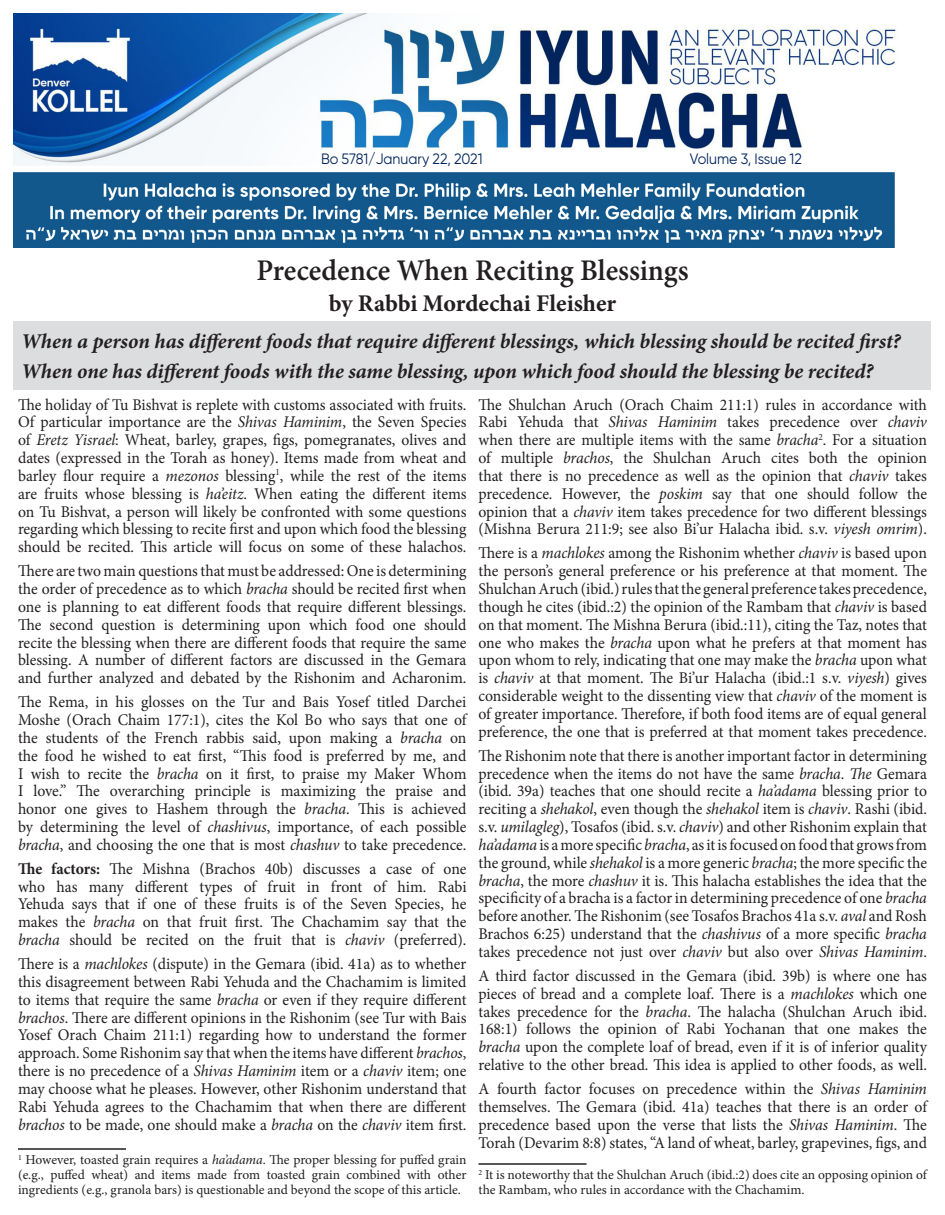
<style>
.page{position:relative;width:945px;height:1215px;background:#fff}
.page>*{position:absolute;margin:0;border:0;box-sizing:border-box;transform-origin:0 0}
.t1{font:600 30px "Minion Pro";color:#231f20;scale:.96 1}
.t2{font:700 24px "Minion Pro";letter-spacing:-.005em;color:#231f20}
.t3{font:italic 700 21px "Minion Pro";letter-spacing:-.005em;color:#231f20}
.t4{font:16.35px/17.9px "Minion Pro";letter-spacing:-.005em;color:#231f20;text-align:justify;scale:.96 1}
.t5{font:15px "Gilroy";color:#02255d;scale:.95 1}
.t6{font:13.5px/15px "Minion Pro";letter-spacing:-.005em;color:#231f20;text-align:justify}
.s1{font-style:italic}
.s2{font-weight:700}
</style>
<div class="page">
<div style="left:14px;top:321px;width:918px;height:69px;background:#dcdddf"></div>
<hr style="left:18px;top:1148px;width:108px;height:2px;background:#231f20">
<hr style="left:478px;top:1163px;width:108px;height:2px;background:#231f20">
<img style="left:14px;top:14px;width:882px;height:234px">
<p class="t5" style="left:321px;top:150px;width:172px">Bo 5781/January 22, 2021</p>
<p class="t5" style="left:690px;top:150px;width:119px">Volume 3, Issue 12</p>
<p class="t1" style="left:256px;top:249px;width:452px">Precedence When Reciting Blessings</p>
<p class="t2" style="left:329px;top:287px;width:289px">by Rabbi Mordechai Fleisher</p>
<p class="t3" style="left:21px;top:327px;width:881px">When a person has different foods that require different blessings, which blessing should be recited first?</p>
<p class="t3" style="left:21px;top:357px;width:854px">When one has different foods with the same blessing, upon which food should the blessing be recited?</p>
<p class="t4" style="left:18px;top:395px;width:469px">The holiday of Tu Bishvat is replete with customs associated with fruits.<br>Of particular importance are the <span class="s1">Shivas Haminim</span>, the Seven Species of <span class="s1">Eretz Yisrael</span>: Wheat, barley, grapes, figs, pomegranates, olives and dates (expressed in the Torah as honey). Items made from wheat and barley flour require a <span class="s1">mezonos</span> blessing<sup>1</sup>, while the rest of the items are fruits whose blessing is <span class="s1">ha’eitz</span>. When eating the different items on Tu Bishvat, a person will likely be confronted with some questions regarding which blessing to recite first and upon which food the blessing should be recited. This article will focus on some of these halachos.</p>
<p class="t4" style="left:18px;top:562px;width:469px">There are two main questions that must be addressed: One is determining the order of precedence as to which <span class="s1">bracha</span> should be recited first when one is planning to eat different foods that require different blessings.<br>The second question is determining upon which food one should recite the blessing when there are different foods that require the same blessing. A number of different factors are discussed in the Gemara and further analyzed and debated by the Rishonim and Acharonim.</p>
<p class="t4" style="left:18px;top:693px;width:469px">The Rema, in his glosses on the Tur and Bais Yosef titled Darchei Moshe (Orach Chaim 177:1), cites the Kol Bo who says that one of the students of the French rabbis said, upon making a <span class="s1">bracha</span> on the food he wished to eat first, “This food is preferred by me, and I wish to recite the <span class="s1">bracha</span> on it first, to praise my Maker Whom I love.” The overarching principle is maximizing the praise and honor one gives to Hashem through the <span class="s1">bracha</span>. This is achieved by determining the level of <span class="s1">chashivus</span>, importance, of each possible <span class="s1">bracha</span>, and choosing the one that is most <span class="s1">chashuv</span> to take precedence.</p>
<p class="t4" style="left:18px;top:860px;width:469px"><span class="s2">The factors:</span> The Mishna (Brachos 40b) discusses a case of one who has many different types of fruit in front of him. Rabi Yehuda says that if one of these fruits is of the Seven Species, he makes the <span class="s1">bracha</span> on that fruit first. The Chachamim say that the <span class="s1">bracha</span> should be recited on the fruit that is <span class="s1">chaviv</span> (preferred).</p>
<p class="t4" style="left:18px;top:955px;width:469px">There is a <span class="s1">machlokes</span> (dispute) in the Gemara (ibid. 41a) as to whether this disagreement between Rabi Yehuda and the Chachamim is limited to items that require the same <span class="s1">bracha</span> or even if they require different <span class="s1">brachos</span>. There are different opinions in the Rishonim (see Tur with Bais Yosef Orach Chaim 211:1) regarding how to understand the former approach. Some Rishonim say that when the items have different <span class="s1">brachos</span>, there is no precedence of a <span class="s1">Shivas Haminim</span> item or a <span class="s1">chaviv</span> item; one may choose what he pleases. However, other Rishonim understand that Rabi Yehuda agrees to the Chachamim that when there are different <span class="s1">brachos</span> to be made, one should make a <span class="s1">bracha</span> on the <span class="s1">chaviv</span> item first.</p>
<p class="t6" style="left:18px;top:1152px;width:450px"><sup>1</sup> However, toasted grain requires a <span class="s1">ha’adama</span>. The proper blessing for puffed grain (e.g., puffed wheat) and items made from toasted grain combined with other ingredients (e.g., granola bars) is questionable and beyond the scope of this article.</p>
<p class="t4" style="left:478px;top:395px;width:469px">The Shulchan Aruch (Orach Chaim 211:1) rules in accordance with Rabi Yehuda that <span class="s1">Shivas Haminim</span> takes precedence over <span class="s1">chaviv </span>when there are multiple items with the same <span class="s1">bracha</span><sup>2</sup>. For a situation of multiple <span class="s1">brachos</span>, the Shulchan Aruch cites both the opinion that there is no precedence as well as the opinion that <span class="s1">chaviv</span> takes precedence. However, the <span class="s1">poskim</span> say that one should follow the opinion that a <span class="s1">chaviv</span> item takes precedence for two different blessings (Mishna Berura 211:9; see also Bi’ur Halacha ibid. s.v. <span class="s1">viyesh omrim</span>).</p>
<p class="t4" style="left:478px;top:544px;width:469px">There is a <span class="s1">machlokes</span> among the Rishonim whether <span class="s1">chaviv</span> is based upon the person’s general preference or his preference at that moment. The Shulchan Aruch (ibid.) rules that the general preference takes precedence, though he cites (ibid.:2) the opinion of the Rambam that <span class="s1">chaviv</span> is based on that moment. The Mishna Berura (ibid.:11), citing the Taz, notes that one who makes the <span class="s1">bracha</span> upon what he prefers at that moment has upon whom to rely, indicating that one may make the <span class="s1">bracha</span> upon what is <span class="s1">chaviv</span> at that moment. The Bi’ur Halacha (ibid.:1 s.v. <span class="s1">viyesh</span>) gives considerable weight to the dissenting view that <span class="s1">chaviv</span> of the moment is of greater importance. Therefore, if both food items are of equal general preference, the one that is preferred at that moment takes precedence.</p>
<p class="t4" style="left:478px;top:747px;width:469px">The Rishonim note that there is another important factor in determining precedence when the items do not have the same <span class="s1">bracha</span>. <span class="s1">The</span> Gemara (ibid. 39a) teaches that one should recite a <span class="s1">ha’adama</span> blessing prior to reciting a <span class="s1">shehakol</span>, even though the <span class="s1">shehakol</span> item is <span class="s1">chaviv</span>. Rashi (ibid. s.v. <span class="s1">umilagleg</span>), Tosafos (ibid. s.v. <span class="s1">chaviv</span>) and other Rishonim explain that <span class="s1">ha’adama</span> is a more specific <span class="s1">bracha</span>, as it is focused on food that grows from the ground, while <span class="s1">shehakol</span> is a more generic <span class="s1">bracha</span>; the more specific the <span class="s1">bracha</span>, the more <span class="s1">chashuv</span> it is. This halacha establishes the idea that the specificity of a bracha is a factor in determining precedence of one <span class="s1">bracha </span>before another. The Rishonim (see Tosafos Brachos 41a s.v. <span class="s1">aval</span> and Rosh Brachos 6:25) understand that the <span class="s1">chashivus</span> of a more specific <span class="s1">bracha </span>takes precedence not just over <span class="s1">chaviv</span> but also over <span class="s1">Shivas Haminim</span>.</p>
<p class="t4" style="left:478px;top:967px;width:469px">A third factor discussed in the Gemara (ibid. 39b) is where one has pieces of bread and a complete loaf. There is a <span class="s1">machlokes</span> which one takes precedence for the <span class="s1">bracha</span>. The halacha (Shulchan Aruch ibid.<br>168:1) follows the opinion of Rabi Yochanan that one makes the <span class="s1">bracha</span> upon the complete loaf of bread, even if it is of inferior quality relative to the other bread. This idea is applied to other foods, as well.</p>
<p class="t4" style="left:478px;top:1080px;width:469px">A fourth factor focuses on precedence within the <span class="s1">Shivas Haminim </span>themselves. The Gemara (ibid. 41a) teaches that there is an order of precedence based upon the verse that lists the <span class="s1">Shivas Haminim</span>. The Torah (Devarim 8:8) states, “A land of wheat, barley, grapevines, figs, and</p>
<p class="t6" style="left:478px;top:1167px;width:450px"><sup>2</sup> It is noteworthy that the Shulchan Aruch (ibid.:2) does cite an opposing opinion of the Rambam, who rules in accordance with the Chachamim.</p>
</div>
